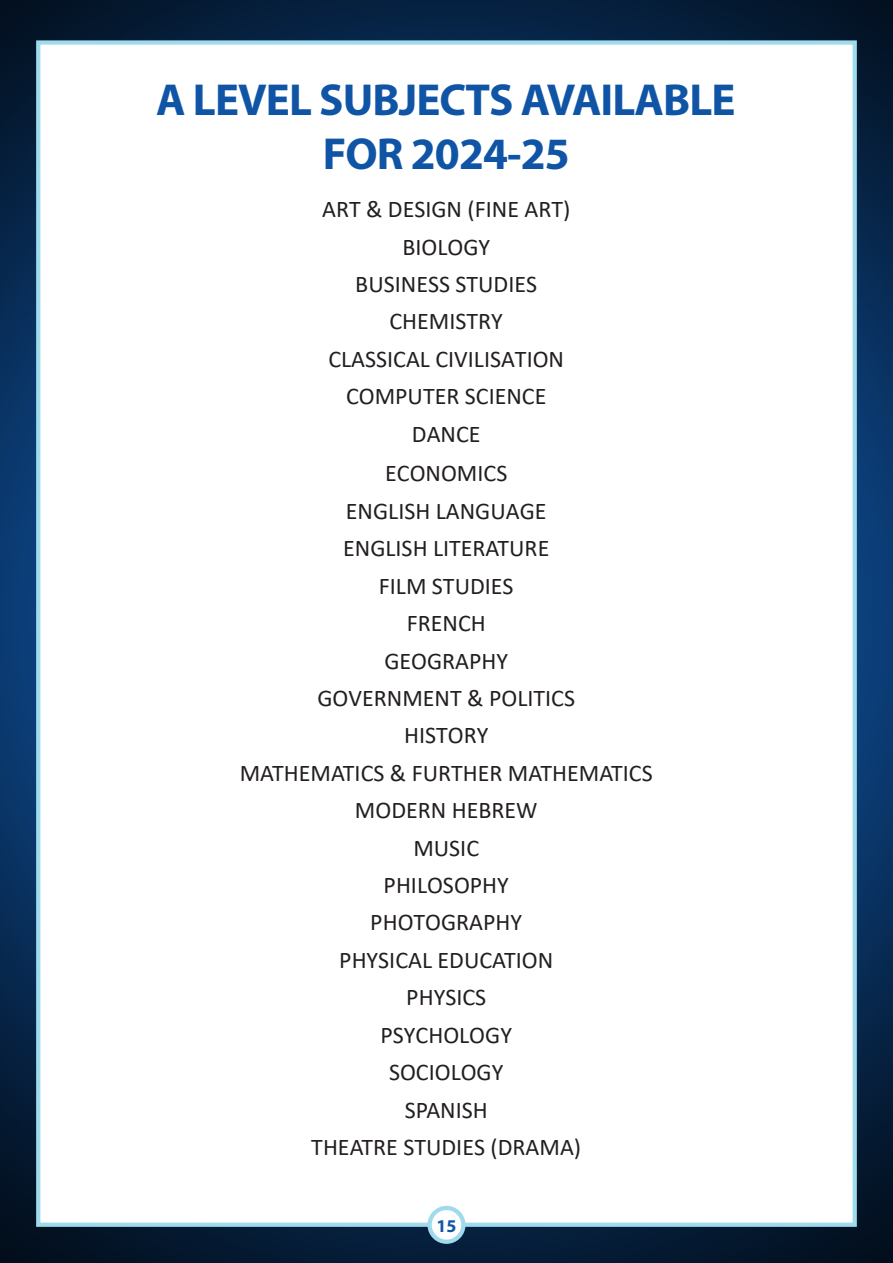
<style>
.page{position:relative;width:893px;height:1263px;background:#fff}
.page>*{position:absolute;margin:0;border:0;box-sizing:border-box;transform-origin:0 0}
.t1{font:700 45px/54px "Myriad Pro";letter-spacing:-.02em;color:#1055a5;text-align:center}
.t2{font:24px/37.5px "Calibri";color:#231f20;text-align:center}
.t3{font:700 18px "Myriad Pro";color:#1055a5}
</style>
<div class="page">
<img style="left:0;top:0;width:893px;height:1263px">
<div style="left:36px;top:40px;width:821px;height:1187px;background:#fff;border:4px solid #9fdbec"></div>
<div style="left:430px;top:1208px;width:33px;height:34px;background:#fff;border-radius:50%"></div>
<div style="left:427px;top:1206px;width:38px;height:38px;border:4px solid #9fdbec;border-radius:50%"></div>
<p class="t1" style="left:156px;top:72px;width:581px">A LEVEL SUBJECTS AVAILABLE<br>FOR 2024-25</p>
<p class="t2" style="left:240px;top:190px;width:415px">ART &amp; DESIGN (FINE ART)<br>BIOLOGY<br>BUSINESS STUDIES<br>CHEMISTRY<br>CLASSICAL CIVILISATION<br>COMPUTER SCIENCE<br>DANCE<br>ECONOMICS<br>ENGLISH LANGUAGE<br>ENGLISH LITERATURE<br>FILM STUDIES<br>FRENCH<br>GEOGRAPHY<br>GOVERNMENT &amp; POLITICS<br>HISTORY<br>MATHEMATICS &amp; FURTHER MATHEMATICS<br>MODERN HEBREW<br>MUSIC<br>PHILOSOPHY<br>PHOTOGRAPHY<br>PHYSICAL EDUCATION<br>PHYSICS<br>PSYCHOLOGY<br>SOCIOLOGY<br>SPANISH<br>THEATRE STUDIES (DRAMA)</p>
<p class="t3" style="left:436px;top:1214px;width:21px">15</p>
</div>
